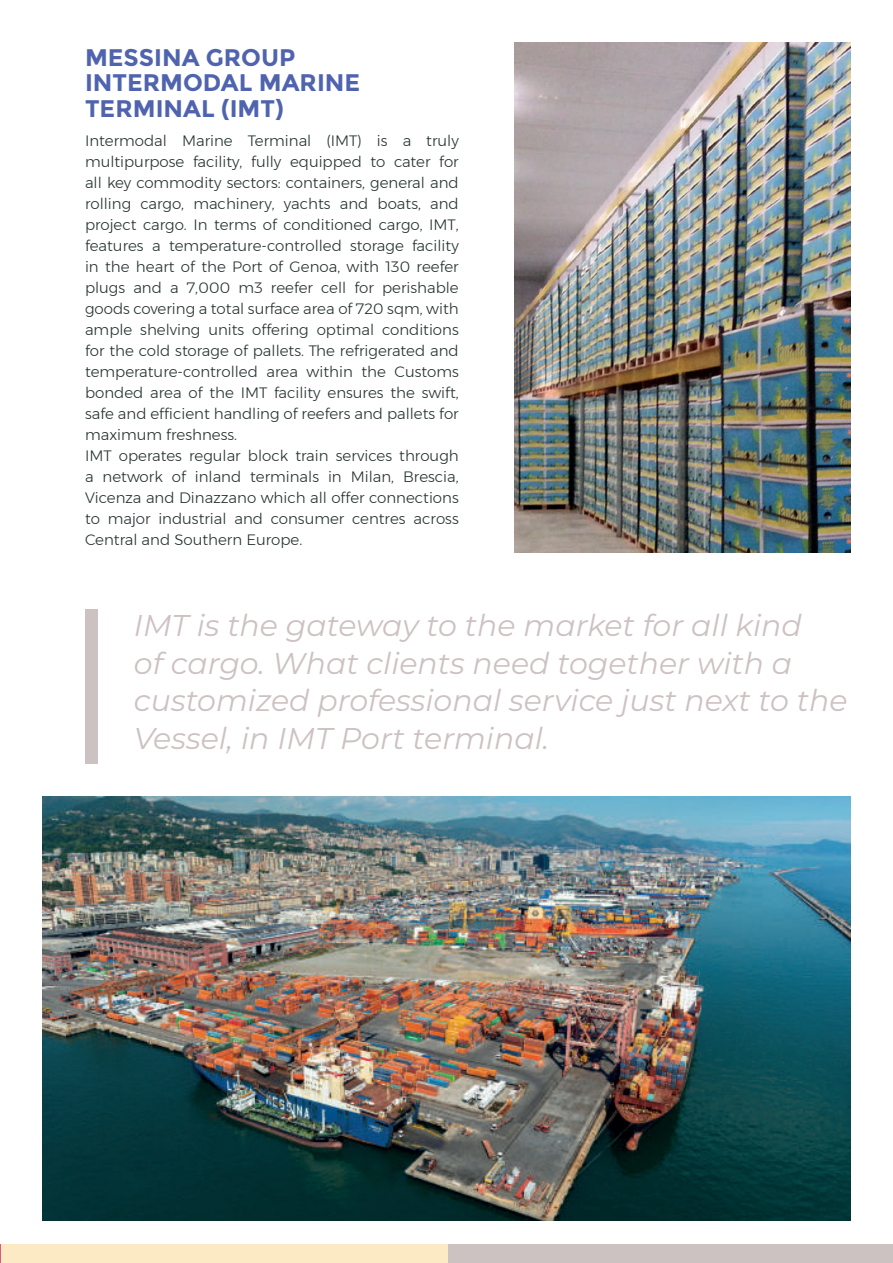
<style>
.page{position:relative;width:893px;height:1263px;background:#fff}
.page>*{position:absolute;margin:0;border:0;box-sizing:border-box;transform-origin:0 0}
.t1{font:italic 30px/37.5px "Montserrat";color:#cdc2c2}
.t2{font:700 24px/25.5px "Montserrat";color:#4f63ae}
.t3{font:300 15px/21px "Montserrat";color:#263131}
</style>
<div class="page">
<svg style="left:0;top:1244px;width:1px;height:19px"></svg>
<div style="left:1px;top:1244px;width:447px;height:19px;background:#fbeac4"></div>
<div style="left:448px;top:1244px;width:445px;height:19px;background:#cdc2c2"></div>
<img style="left:514px;top:43px;width:336px;height:509px">
<img style="left:43px;top:797px;width:807px;height:423px">
<div style="left:85px;top:609px;width:13px;height:155px;background:#cdc2c2"></div>
<h2 class="t2" style="left:85px;top:45px;width:277px">MESSINA GROUP<br>INTERMODAL MARINE<br>TERMINAL (IMT)</h2>
<p class="t3" style="left:85px;top:130px;width:375px">Intermodal Marine Terminal (IMT) is a truly multipurpose facility, fully equipped to cater for all key commodity sectors: containers, general and rolling cargo, machinery, yachts and boats, and project cargo. In terms of conditioned cargo, IMT, features a temperature-controlled storage facility in the heart of the Port of Genoa, with 130 reefer plugs and a 7,000 m3 reefer cell for perishable goods covering a total surface area of 720 sqm, with ample shelving units offering optimal conditions for the cold storage of pallets. The refrigerated and temperature-controlled area within the Customs bonded area of the IMT facility ensures the swift, safe and efficient handling of reefers and pallets for maximum freshness.<br>IMT operates regular block train services through a network of inland terminals in Milan, Brescia, Vicenza and Dinazzano which all offer connections to major industrial and consumer centres across Central and Southern Europe.</p>
<h1 class="t1" style="left:134px;top:606px;width:715px">IMT is the gateway to the market for all kind<br>of cargo. What clients need together with a customized professional service just next to the Vessel, in IMT Port terminal.</h1>
</div>
